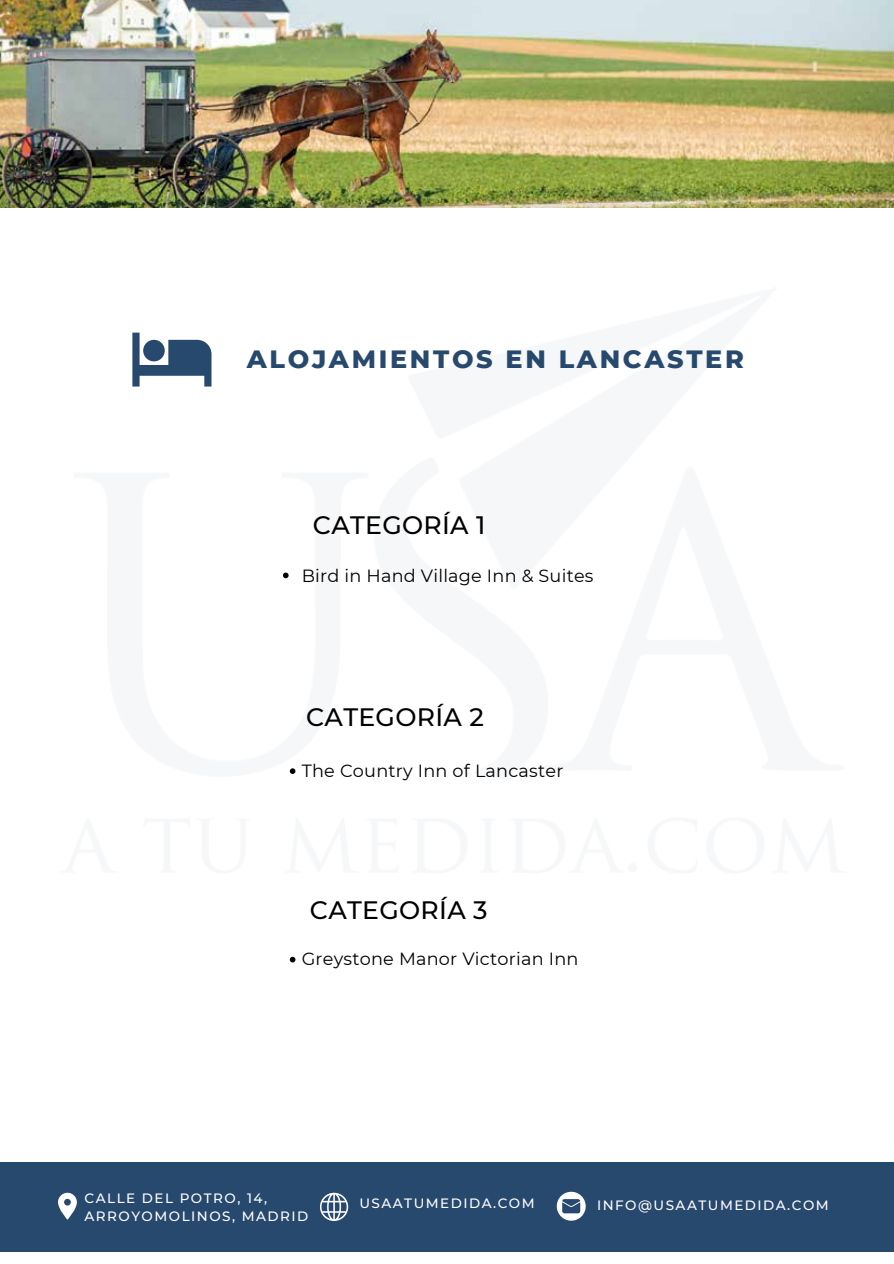
<style>
.page{position:relative;width:894px;height:1264px;background:#fff}
.page>*{position:absolute;margin:0;border:0;box-sizing:border-box;transform-origin:0 0}
.t1{font:800 25.5px "Montserrat";letter-spacing:.105em;color:#28496e}
.t2{font:500 25.2px "Montserrat";letter-spacing:.015em;color:#000}
.t3{font:17.7px "Montserrat";letter-spacing:.015em;color:#000}
.t4{font:500 13.5px/18px "Montserrat";letter-spacing:.11em;color:#fff}
</style>
<div class="page">
<svg style="left:132px;top:332px;width:79px;height:54px"></svg>
<img style="left:0;top:0;width:893px;height:208px">
<div style="left:0;top:1162px;width:893px;height:89px;background:#28496e"></div>
<svg style="left:58px;top:1192px;width:19px;height:27px"></svg>
<svg style="left:556px;top:1191px;width:29px;height:29px"></svg>
<svg style="left:320px;top:1192px;width:28px;height:28px"></svg>
<svg style="left:283px;top:572px;width:5px;height:6px"></svg>
<svg style="left:290px;top:768px;width:5px;height:6px"></svg>
<svg style="left:290px;top:956px;width:5px;height:6px"></svg>
<h1 class="t1" style="left:247px;top:344px;width:498px">ALOJAMIENTOS EN LANCASTER</h1>
<h2 class="t2" style="left:313px;top:511px;width:174px">CATEGORÕA 1</h2>
<p class="t3" style="left:301px;top:563px;width:293px">Bird in Hand Village Inn &amp; Suites</p>
<h2 class="t2" style="left:306px;top:704px;width:179px">CATEGORÕA 2</h2>
<p class="t3" style="left:301px;top:758px;width:263px">The Country Inn of Lancaster</p>
<h2 class="t2" style="left:310px;top:896px;width:179px">CATEGORÕA 3</h2>
<p class="t3" style="left:301px;top:946px;width:278px">Greystone Manor Victorian Inn</p>
<p class="t4" style="left:84px;top:1189px;width:225px">CALLE DEL POTRO, 14,<br>ARROYOMOLINOS, MADRID</p>
<p class="t4" style="left:359px;top:1194px;width:177px">USAATUMEDIDA.COM</p>
<p class="t4" style="left:597px;top:1195px;width:233px">INFO@USAATUMEDIDA.COM</p>
</div>
